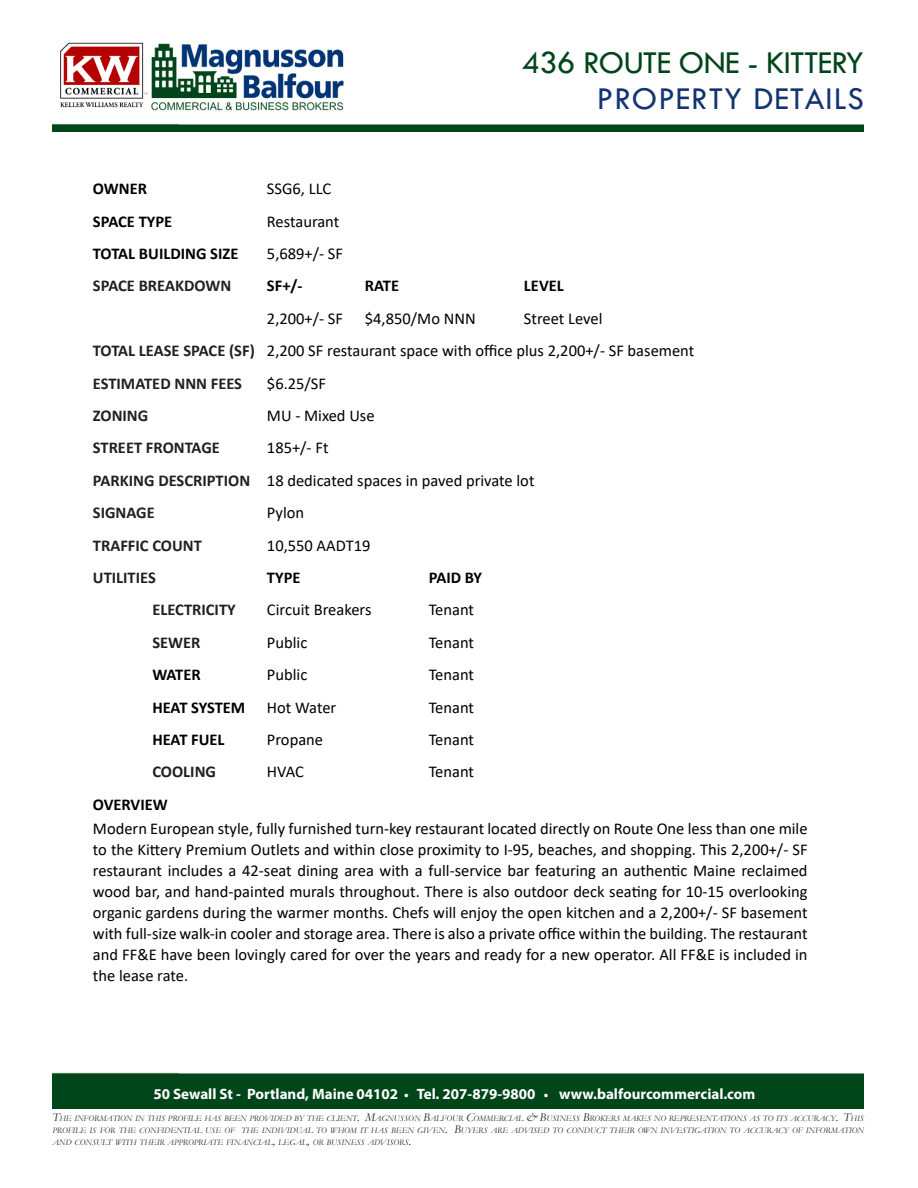
<style>
.page{position:relative;width:918px;height:1188px;background:#fff}
.page>*{position:absolute;margin:0;border:0;box-sizing:border-box;transform-origin:0 0}
.t1{font:33px "Tw Cen";letter-spacing:-.02em;color:#00461a}
.t2{font:33px "Tw Cen";letter-spacing:.03em;color:#133473}
.t3{font:16.5px/21px "Calibri";color:#000;text-align:justify}
.t4{font:700 16.5px "Calibri";color:#231f20}
.t5{font:700 16.5px "Calibri";color:#000}
.t6{font:700 15px "Myriad Pro";color:#fff}
.t7{font:italic 8.4px/12px "Garamond";color:#231f20;text-align:justify}
.s1{font-size:13.5px}
.s2{font-size:12px}
</style>
<div class="page">
<img style="left:60px;top:42px;width:88px;height:66px">
<img style="left:151px;top:43px;width:193px;height:68px">
<img style="left:52px;top:123px;width:812px;height:9px">
<div style="left:52px;top:1072px;width:812px;height:36px;background:#01461a"></div>
<p class="t1" style="left:522px;top:43px;width:344px">436 ROUTE ONE - KITTERY</p>
<p class="t2" style="left:597px;top:79px;width:269px">PROPERTY DETAILS</p>
<p class="t5" style="left:93px;top:177px;width:56px">OWNER</p>
<p class="t3" style="left:267px;top:178px;width:66px">SSG6, LLC</p>
<p class="t5" style="left:93px;top:210px;width:81px">SPACE TYPE</p>
<p class="t3" style="left:267px;top:210px;width:74px">Restaurant</p>
<p class="t5" style="left:93px;top:242px;width:147px">TOTAL BUILDING SIZE</p>
<p class="t3" style="left:267px;top:243px;width:78px">5,689+/- SF</p>
<p class="t4" style="left:93px;top:274px;width:140px">SPACE BREAKDOWN</p>
<p class="t5" style="left:267px;top:274px;width:37px">SF+/-</p>
<p class="t5" style="left:365px;top:274px;width:36px">RATE</p>
<p class="t5" style="left:524px;top:274px;width:41px">LEVEL</p>
<p class="t3" style="left:267px;top:308px;width:78px">2,200+/- SF</p>
<p class="t3" style="left:365px;top:308px;width:112px">$4,850/Mo NNN</p>
<p class="t3" style="left:524px;top:308px;width:80px">Street Level</p>
<p class="t4" style="left:93px;top:339px;width:163px">TOTAL LEASE SPACE (SF)</p>
<p class="t3" style="left:267px;top:340px;width:429px">2,200 SF restaurant space with office plus 2,200+/- SF basement</p>
<p class="t4" style="left:93px;top:372px;width:151px">ESTIMATED NNN FEES</p>
<p class="t3" style="left:267px;top:372px;width:61px">$6.25/SF</p>
<p class="t4" style="left:93px;top:404px;width:57px">ZONING</p>
<p class="t3" style="left:267px;top:405px;width:109px">MU - Mixed Use</p>
<p class="t4" style="left:93px;top:436px;width:129px">STREET FRONTAGE</p>
<p class="t3" style="left:267px;top:437px;width:63px">185+/- Ft</p>
<p class="t4" style="left:93px;top:469px;width:159px">PARKING DESCRIPTION</p>
<p class="t3" style="left:267px;top:470px;width:269px">18 dedicated spaces in paved private lot</p>
<p class="t4" style="left:93px;top:501px;width:63px">SIGNAGE</p>
<p class="t3" style="left:267px;top:502px;width:39px">Pylon</p>
<p class="t4" style="left:93px;top:534px;width:111px">TRAFFIC COUNT</p>
<p class="t3" style="left:267px;top:534px;width:105px">10,550 AADT19</p>
<p class="t4" style="left:93px;top:566px;width:64px">UTILITIES</p>
<p class="t5" style="left:267px;top:566px;width:35px">TYPE</p>
<p class="t5" style="left:429px;top:566px;width:55px">PAID BY</p>
<p class="t4" style="left:152px;top:598px;width:85px">ELECTRICITY</p>
<p class="t3" style="left:267px;top:599px;width:106px">Circuit Breakers</p>
<p class="t3" style="left:429px;top:599px;width:47px">Tenant</p>
<p class="t4" style="left:152px;top:631px;width:50px">SEWER</p>
<p class="t3" style="left:267px;top:632px;width:42px">Public</p>
<p class="t3" style="left:429px;top:632px;width:47px">Tenant</p>
<p class="t5" style="left:152px;top:663px;width:50px">WATER</p>
<p class="t3" style="left:267px;top:664px;width:42px">Public</p>
<p class="t3" style="left:429px;top:664px;width:47px">Tenant</p>
<p class="t5" style="left:152px;top:696px;width:94px">HEAT SYSTEM</p>
<p class="t3" style="left:267px;top:696px;width:71px">Hot Water</p>
<p class="t3" style="left:429px;top:696px;width:47px">Tenant</p>
<p class="t5" style="left:152px;top:728px;width:74px">HEAT FUEL</p>
<p class="t3" style="left:267px;top:729px;width:58px">Propane</p>
<p class="t3" style="left:429px;top:729px;width:47px">Tenant</p>
<p class="t4" style="left:152px;top:760px;width:65px">COOLING</p>
<p class="t3" style="left:267px;top:761px;width:39px">HVAC</p>
<p class="t3" style="left:429px;top:761px;width:47px">Tenant</p>
<p class="t5" style="left:93px;top:793px;width:76px">OVERVIEW</p>
<p class="t3" style="left:93px;top:818px;width:716px">Modern European style, fully furnished turn-key restaurant located directly on Route One less than one mile to the Kittery Premium Outlets and within close proximity to I-95, beaches, and shopping. This 2,200+/- SF restaurant includes a 42-seat dining area with a full-service bar featuring an authentic Maine reclaimed wood bar, and hand-painted murals throughout. There is also outdoor deck seating for 10-15 overlooking organic gardens during the warmer months. Chefs will enjoy the open kitchen and a 2,200+/- SF basement with full-size walk-in cooler and storage area. There is also a private office within the building. The restaurant and FF&amp;E have been lovingly cared for over the years and ready for a new operator. All FF&amp;E is included in the lease rate.</p>
<p class="t6" style="left:153px;top:1084px;width:604px">50 Sewall St - Portland, Maine 04102 <span class="s1">•</span> Tel. 207-879-9800 <span class="s1">•</span> www.balfourcommercial.com</p>
<p class="t7" style="left:52px;top:1112px;width:813px"><span class="s2">T</span>HE INFORMATION IN THIS PROFILE HAS BEEN PROVIDED BY THE CLIENT<span class="s2">. M</span>AGNUSSON <span class="s2">B</span>ALFOUR <span class="s2">C</span>OMMERCIAL <span class="s2">&amp; B</span>USINESS <span class="s2">B</span>ROKERS MAKES NO REPRESENTATIONS AS TO ITS ACCURACY<span class="s2">. T</span>HIS PROFILE IS FOR THE CONFIDENTIAL USE OF THE INDIVIDUAL TO WHOM IT HAS BEEN GIVEN<span class="s2">. B</span>UYERS ARE ADVISED TO CONDUCT THEIR OWN INVESTIGATION TO ACCURACY OF INFORMATION AND CONSULT WITH THEIR APPROPRIATE FINANCIAL<span class="s2">,</span> LEGAL<span class="s2">,</span> OR BUSINESS ADVISORS<span class="s2">.</span></p>
</div>
